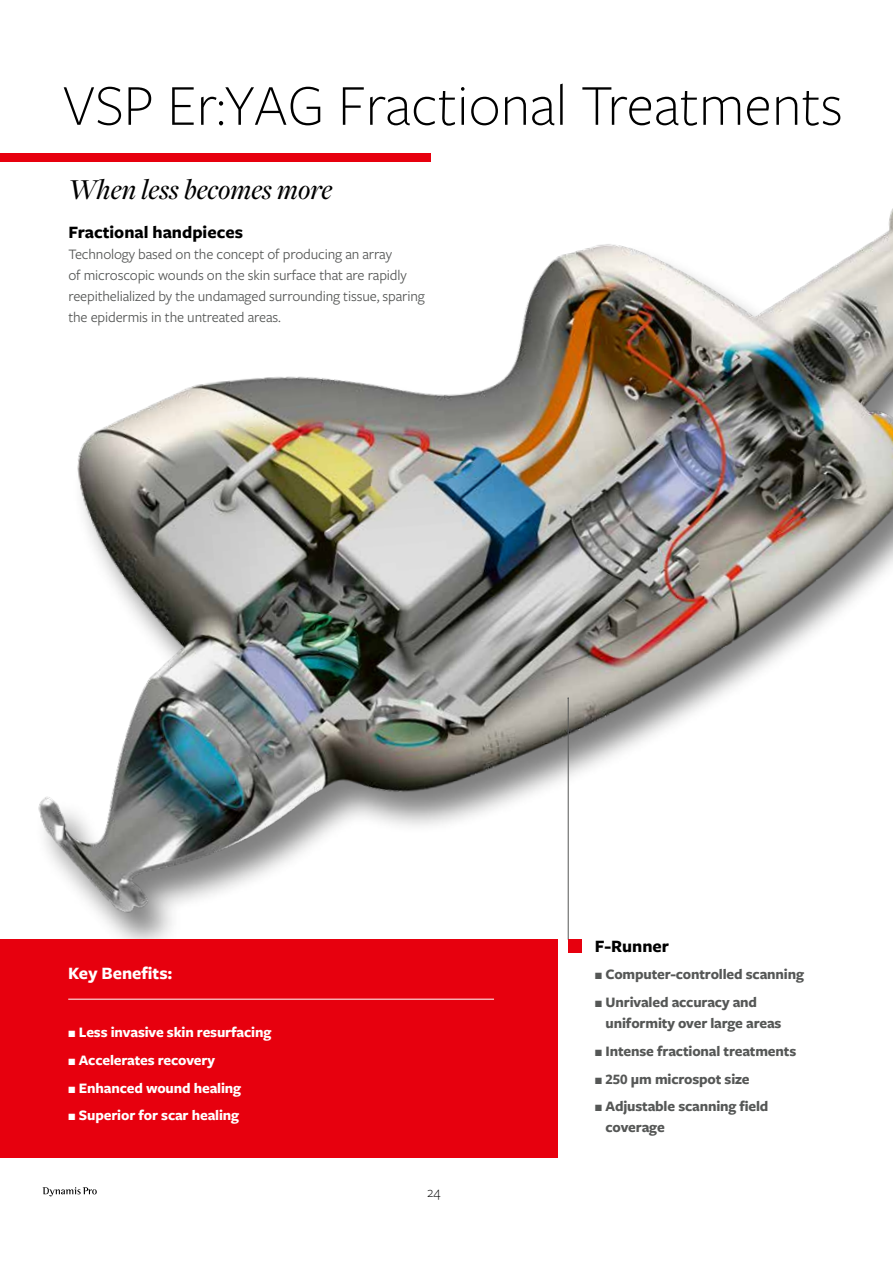
<style>
.page{position:relative;width:893px;height:1263px;background:#fff}
.page>*{position:absolute;margin:0;border:0;box-sizing:border-box;transform-origin:0 0}
.t1{font:300 60px "Freight Sans Pro";color:#000}
.t2{font:italic 500 30px "Freight Disp Pro";color:#000}
.t3{font:700 18px "Freight Sans Pro";color:#000}
.t4{font:700 18px "Freight Sans Pro";color:#fff}
.t5{font:15px/21px "Freight Sans Pro";letter-spacing:-.01em;color:#555756}
.t6{font:700 15px/27.8px "Freight Sans Pro";letter-spacing:-.01em;color:#555756}
.t7{font:700 15px/27.8px "Freight Sans Pro";letter-spacing:-.01em;color:#fff}
.t8{font:300 15px "Freight Sans Pro";color:#000}
</style>
<div class="page">
<img style="left:38px;top:208px;width:855px;height:715px">
<div style="left:0;top:939px;width:558px;height:219px;background:#e7000e"></div>
<hr style="left:68px;top:999px;width:426px;height:1px;background:#fff">
<hr style="left:568px;top:698px;width:1px;height:242px;background:#555756">
<div style="left:568px;top:939px;width:13px;height:14px;background:#e7000e"></div>
<div style="left:0;top:153px;width:431px;height:9px;background:#e7000e"></div>
<svg style="left:43px;top:1187px;width:54px;height:9px"></svg>
<h1 class="t1" style="left:62px;top:65px;width:782px">VSP Er:YAG Fractional Treatments</h1>
<h2 class="t2" style="left:68px;top:170px;width:266px">When less becomes more</h2>
<p class="t3" style="left:68px;top:220px;width:176px">Fractional handpieces</p>
<p class="t5" style="left:68px;top:243px;width:358px">Technology based on the concept of producing an array<br>of microscopic wounds on the skin surface that are rapidly reepithelialized by the undamaged surrounding tissue, sparing the epidermis in the untreated areas.</p>
<p class="t4" style="left:68px;top:960px;width:106px">Key Benefits:</p>
<p class="t7" style="left:68px;top:1018px;width:205px">P Less invasive skin resurfacing<br>P Accelerates recovery<br>P Enhanced wound healing<br>P Superior for scar healing</p>
<p class="t8" style="left:427px;top:1182px;width:15px">24</p>
<p class="t3" style="left:595px;top:933px;width:76px">F-Runner</p>
<p class="t6" style="left:595px;top:960px;width:210px">P Computer-controlled scanning<br>P Unrivaled accuracy and</p>
<p class="t6" style="left:595px;top:1009px;width:203px;text-indent:11px">uniformity over large areas<br>P Intense fractional treatments<br>P 250 μm microspot size<br>P Adjustable scanning field</p>
<p class="t6" style="left:606px;top:1113px;width:61px">coverage</p>
</div>
